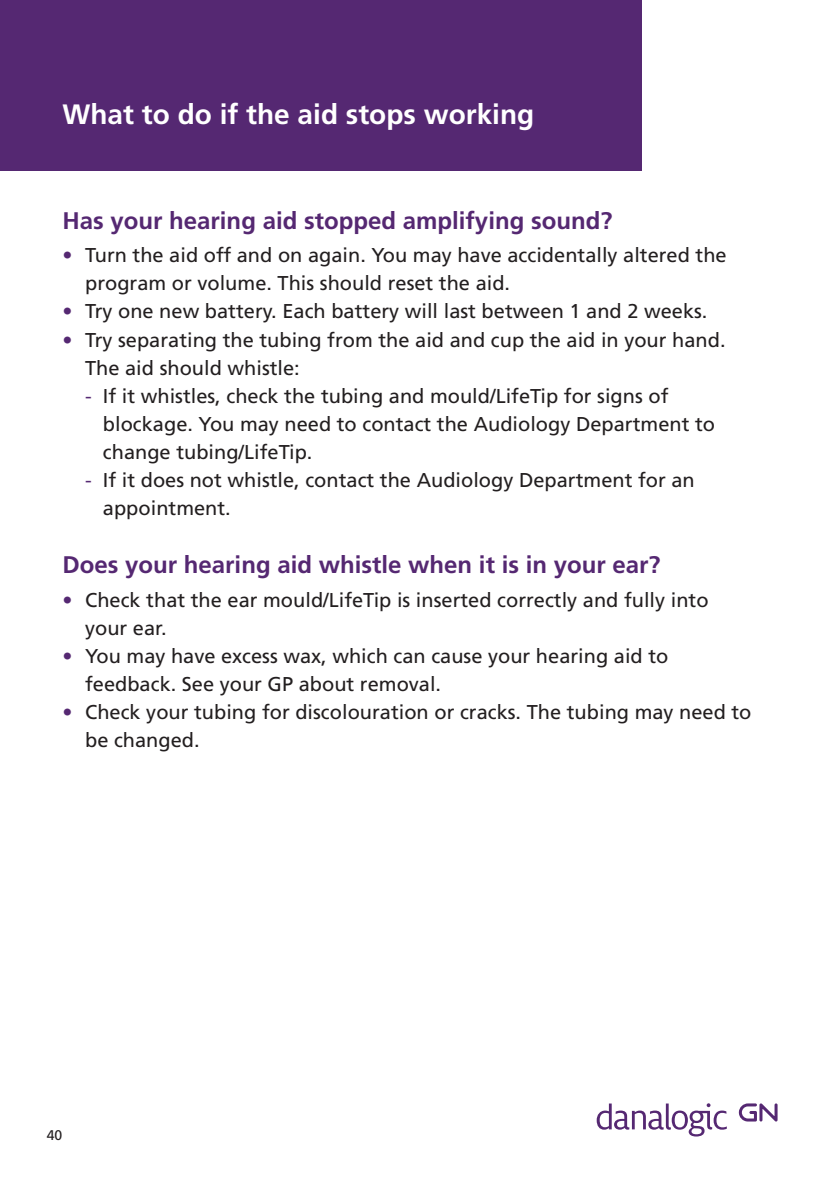
<style>
.page{position:relative;width:840px;height:1191px;background:#fff}
.page>*{position:absolute;margin:0;border:0;box-sizing:border-box;transform-origin:0 0}
.t1{font:700 28px "Frutiger";color:#fff}
.t2{font:700 24px "Frutiger";color:#552872}
.t3{font:20px/28px "Frutiger";color:#231f20}
.t4{font:14px "Frutiger";color:#231f20}
.s1{color:#552872}
</style>
<div class="page">
<svg style="left:738px;top:1103px;width:39px;height:18px"></svg>
<svg style="left:596px;top:1103px;width:130px;height:33px"></svg>
<div style="left:0;top:0;width:641px;height:170px;background:#552872"></div>
<p class="t1" style="left:62px;top:98px;width:473px">What to do if the aid stops working</p>
<p class="t2" style="left:62px;top:206px;width:551px">Has your hearing aid stopped amplifying sound?</p>
<p class="t3" style="left:85px;top:241px;width:642px;text-indent:-23px"><span class="s1">•</span> Turn the aid off and on again. You may have accidentally altered the program or volume. This should reset the aid.</p>
<p class="t3" style="left:62px;top:297px;width:646px"><span class="s1">•</span> Try one new battery. Each battery will last between 1 and 2 weeks.</p>
<p class="t3" style="left:62px;top:326px;width:664px"><span class="s1">•</span> Try separating the tubing from the aid and cup the aid in your hand.</p>
<p class="t3" style="left:85px;top:354px;width:216px">The aid should whistle:</p>
<p class="t3" style="left:103px;top:382px;width:613px;text-indent:-18px"><span class="s1">-</span> If it whistles, check the tubing and mould/LifeTip for signs of blockage. You may need to contact the Audiology Department to change tubing/LifeTip.</p>
<p class="t3" style="left:103px;top:466px;width:593px;text-indent:-18px"><span class="s1">-</span> If it does not whistle, contact the Audiology Department for an appointment.</p>
<p class="t2" style="left:62px;top:550px;width:599px">Does your hearing aid whistle when it is in your ear?</p>
<p class="t3" style="left:85px;top:585px;width:624px;text-indent:-23px"><span class="s1">•</span> Check that the ear mould/LifeTip is inserted correctly and fully into your ear.</p>
<p class="t3" style="left:85px;top:641px;width:584px;text-indent:-23px"><span class="s1">•</span> You may have excess wax, which can cause your hearing aid to feedback. See your GP about removal.</p>
<p class="t3" style="left:85px;top:697px;width:667px;text-indent:-23px"><span class="s1">•</span> Check your tubing for discolouration or cracks. The tubing may need to be changed.</p>
<p class="t4" style="left:47px;top:1126px;width:17px">40</p>
</div>
